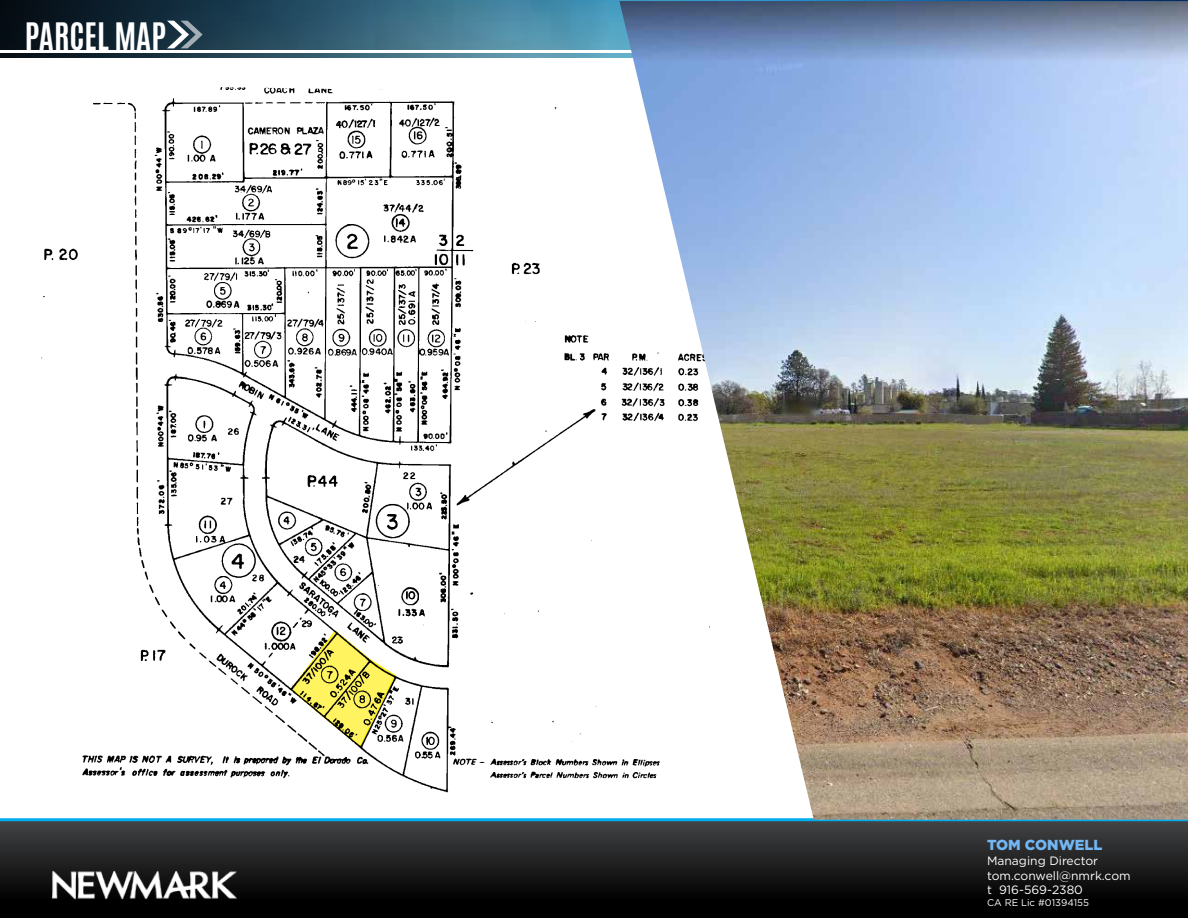
<style>
.page{position:relative;width:1188px;height:918px;background:#fff}
.page>*{position:absolute;margin:0;border:0;box-sizing:border-box;transform-origin:0 0}
.t1{font:700 31.65px "Antonio";color:#fff}
.t2{font:900 14.55px "Gotham";color:#72b6f3}
.t3{font:12.15px/14.5px "Gotham";color:#fff}
.t4{font:9.75px "Gotham";color:#fff}
</style>
<div class="page">
<div style="left:0;top:822px;width:1188px;height:96px;background:linear-gradient(to bottom,#404142,#000)"></div>
<svg style="left:0;top:0;width:1188px;height:57px;background:#30596e"></svg>
<hr style="left:0;top:818px;width:1188px;height:3px;background:#00aeef">
<hr style="left:0;top:51px;width:1188px;height:2px;background:#fff">
<img style="left:52px;top:871px;width:185px;height:29px">
<img style="left:41px;top:87px;width:577px;height:706px">
<svg style="left:167px;top:21px;width:36px;height:27px"></svg>
<img style="left:619px;top:1px;width:569px;height:819px">
<svg style="left:289px;top:629px;width:108px;height:120px"></svg>
<h1 class="t1" style="left:25px;top:12px;width:143px">PARCEL MAP</h1>
<p class="t2" style="left:987px;top:835px;width:117px">TOM CONWELL</p>
<p class="t3" style="left:987px;top:853px;width:145px">Managing Director tom.conwell@nmrk.com t 916-569-2380</p>
<p class="t4" style="left:987px;top:896px;width:104px">CA RE Lic #01394155</p>
</div>
